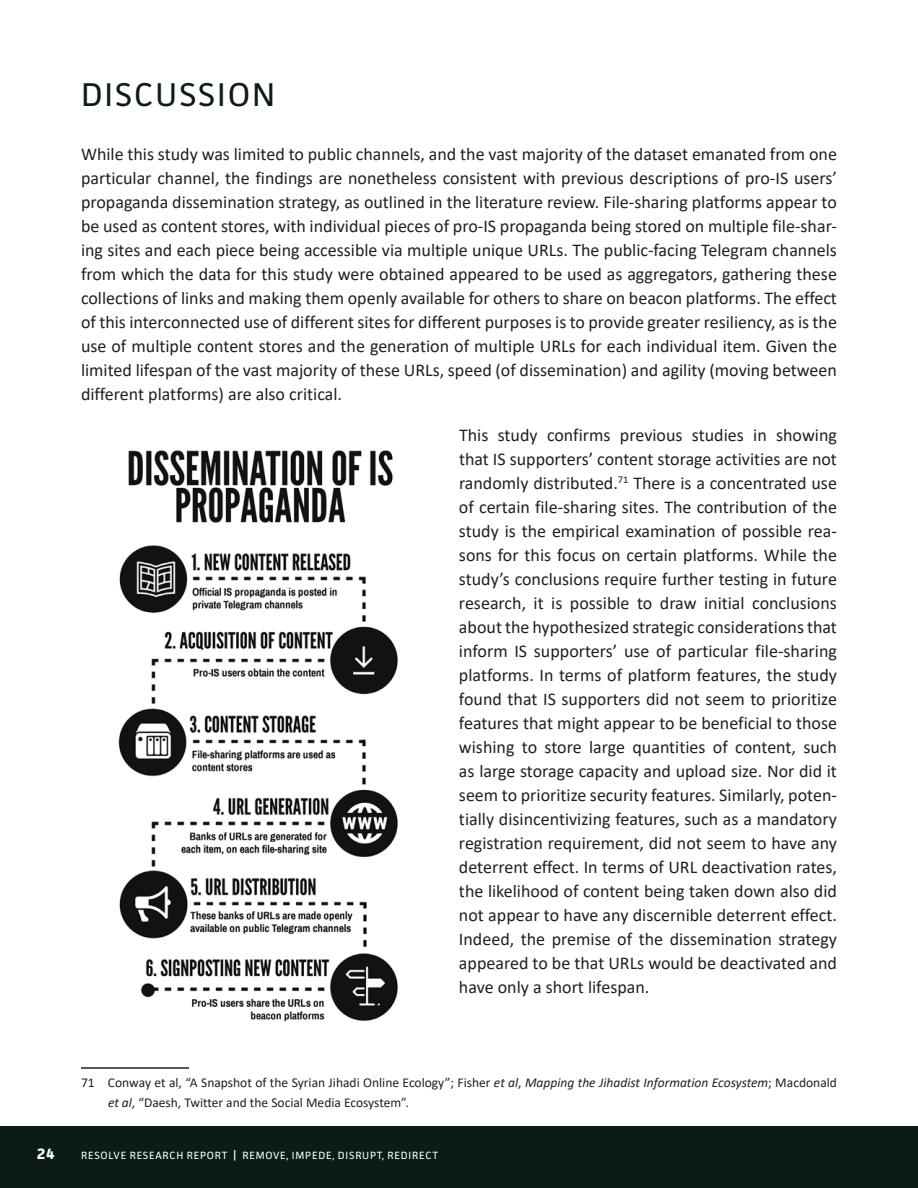
<style>
.page{position:relative;width:918px;height:1188px;background:#fff}
.page>*{position:absolute;margin:0;border:0;box-sizing:border-box;transform-origin:0 0}
.CHAPTER_HEADERS{font:33px "Facit";letter-spacing:.06em;color:#0b1c16}
.BODY_TEXT{font:18px/24px "Calibri";color:#231f20;text-align:justify}
.t1{font:700 15px "Facit";color:#fff}
.Footnote_NEW{font:13.5px/19.5px "Calibri";color:#231f20}
.t2{font:10.5px "Facit";letter-spacing:.08em;color:#fff}
.s1{font-style:italic}
</style>
<div class="page">
<div style="left:0;top:1127px;width:918px;height:61px;background:#0b1c16"></div>
<hr style="left:81px;top:1067px;width:108px;height:2px;background:#231f20">
<img style="left:118px;top:450px;width:280px;height:572px">
<p class="CHAPTER_HEADERS" style="left:81px;top:74px;width:196px">DISCUSSION</p>
<p class="BODY_TEXT" style="left:81px;top:142px;width:758px">While this study was limited to public channels, and the vast majority of the dataset emanated from one particular channel, the findings are nonetheless consistent with previous descriptions of pro-IS users’ propaganda dissemination strategy, as outlined in the literature review. File-sharing platforms appear to be used as content stores, with individual pieces of pro-IS propaganda being stored on multiple file-shar&shy;ing sites and each piece being accessible via multiple unique URLs. The public-facing Telegram channels from which the data for this study were obtained appeared to be used as aggregators, gathering these collections of links and making them openly available for others to share on beacon platforms. The effect of this interconnected use of different sites for different purposes is to provide greater resiliency, as is the use of multiple content stores and the generation of multiple URLs for each individual item. Given the limited lifespan of the vast majority of these URLs, speed (of dissemination) and agility (moving between different platforms) are also critical.</p>
<p class="BODY_TEXT" style="left:459px;top:422px;width:380px">This study confirms previous studies in showing that IS supporters’ content storage activities are not randomly distributed.<sup>71</sup> There is a concentrated use of certain file-sharing sites. The contribution of the study is the empirical examination of possible rea&shy;sons for this focus on certain platforms. While the study’s conclusions require further testing in future research, it is possible to draw initial conclusions about the hypothesized strategic considerations that inform IS supporters’ use of particular file-sharing platforms. In terms of platform features, the study found that IS supporters did not seem to prioritize features that might appear to be beneficial to those wishing to store large quantities of content, such as large storage capacity and upload size. Nor did it seem to prioritize security features. Similarly, poten&shy;tially disincentivizing features, such as a mandatory registration requirement, did not seem to have any deterrent effect. In terms of URL deactivation rates, the likelihood of content being taken down also did not appear to have any discernible deterrent effect.<br>Indeed, the premise of the dissemination strategy appeared to be that URLs would be deactivated and have only a short lifespan.</p>
<p class="Footnote_NEW" style="left:108px;top:1073px;width:730px;text-indent:-27px">71 Conway et al, “A Snapshot of the Syrian Jihadi Online Ecology”; Fisher <span class="s1">et al</span>, <span class="s1">Mapping the Jihadist Information Ecosystem</span>; Macdonald <span class="s1">et al</span>, “Daesh, Twitter and the Social Media Ecosystem”.</p>
<p class="t1" style="left:37px;top:1145px;width:19px">24</p>
<p class="t2" style="left:81px;top:1149px;width:358px">RESOLVE RESEARCH REPORT | REMOVE, IMPEDE, DISRUPT, REDIRECT</p>
</div>
